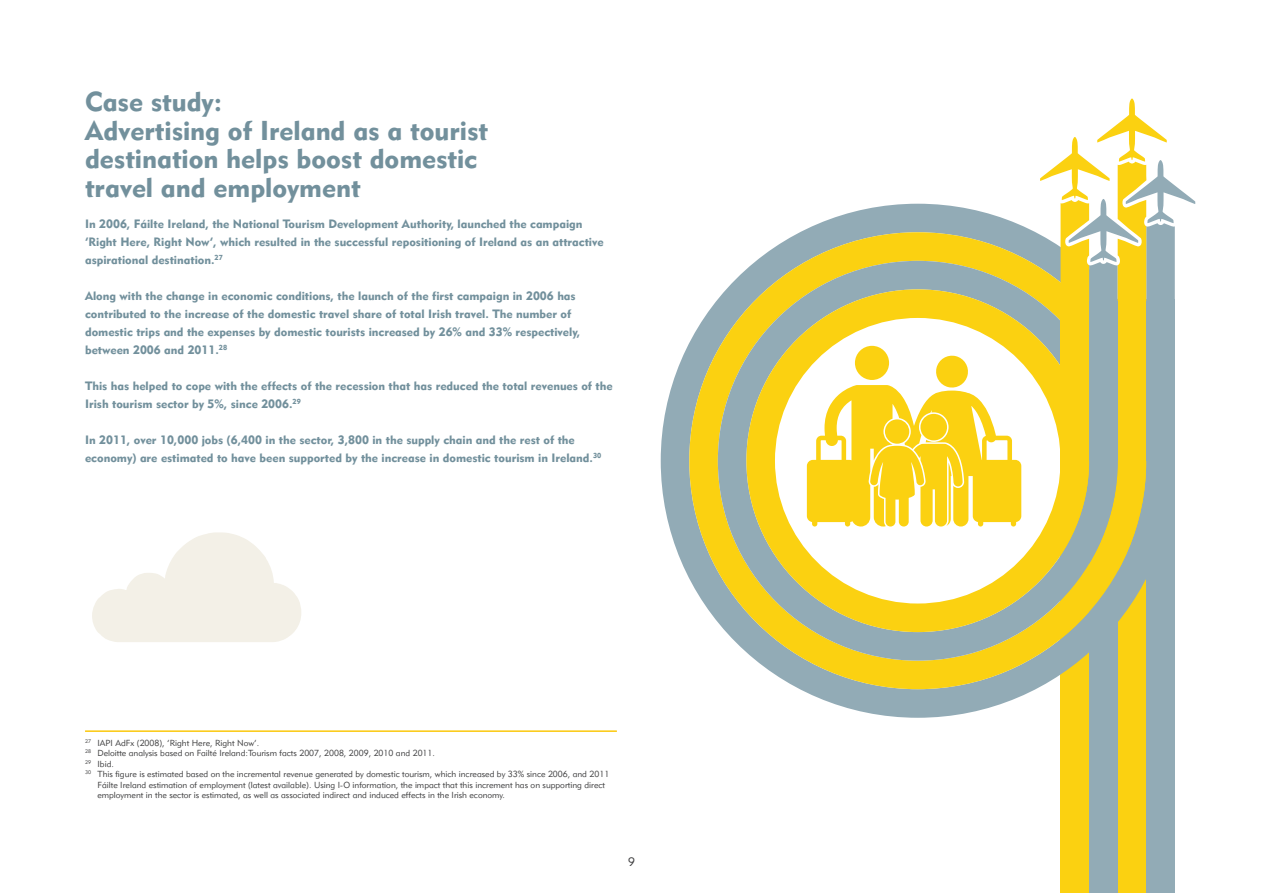
<style>
.page{position:relative;width:1263px;height:893px;background:#fff}
.page>*{position:absolute;margin:0;border:0;box-sizing:border-box;transform-origin:0 0}
.t1{font:900 27px/28.5px "Metro";color:#72909c}
.t2{font:900 12px/18px "Metro";color:#72909c}
.t3{font:300 12px "Metro";color:#3e3e3f}
.t4{font:300 8.7px "Metro";color:#3e3e3f}
</style>
<div class="page">
<div style="left:1146px;top:461px;width:29px;height:432px;background:#92abb6"></div>
<div style="left:1118px;top:461px;width:28px;height:432px;background:#fbd111"></div>
<div style="left:1089px;top:461px;width:29px;height:432px;background:#92abb6"></div>
<div style="left:1060px;top:461px;width:29px;height:432px;background:#fbd111"></div>
<svg style="left:661px;top:204px;width:486px;height:514px"></svg>
<svg style="left:689px;top:232px;width:457px;height:457px"></svg>
<svg style="left:718px;top:261px;width:400px;height:400px;fill:#92abb6"></svg>
<svg style="left:746px;top:289px;width:343px;height:343px"></svg>
<div style="left:1146px;top:299px;width:29px;height:162px;background:#92abb6"></div>
<div style="left:1118px;top:299px;width:28px;height:162px;background:#fbd111"></div>
<div style="left:1089px;top:299px;width:29px;height:162px;background:#92abb6"></div>
<div style="left:1060px;top:299px;width:29px;height:162px;background:#fbd111"></div>
<svg style="left:1040px;top:99px;width:155px;height:202px"></svg>
<div style="left:855px;top:346px;width:34px;height:34px;background:#fbd111;border-radius:50%"></div>
<svg style="left:807px;top:354px;width:214px;height:172px"></svg>
<hr style="left:85px;top:730px;width:532px;height:2px;background:#fbc80d">
<svg style="left:92px;top:532px;width:209px;height:110px"></svg>
<h1 class="t1" style="left:85px;top:90px;width:404px">Case study:<br>Advertising of Ireland as a tourist destination helps boost domestic travel and employment</h1>
<p class="t2" style="left:85px;top:216px;width:520px">In 2006, Fáilte Ireland, the National Tourism Development Authority, launched the campaign ‘Right Here, Right Now’, which resulted in the successful repositioning of Ireland as an attractive aspirational destination.<sup>27</sup></p>
<p class="t2" style="left:85px;top:288px;width:497px">Along with the change in economic conditions, the launch of the first campaign in 2006 has contributed to the increase of the domestic travel share of total Irish travel. The number of domestic trips and the expenses by domestic tourists increased by 26% and 33% respectively, between 2006 and 2011.<sup>28</sup></p>
<p class="t2" style="left:85px;top:378px;width:529px">This has helped to cope with the effects of the recession that has reduced the total revenues of the<br>Irish tourism sector by 5%, since 2006.<sup>29</sup></p>
<p class="t2" style="left:85px;top:432px;width:518px">In 2011, over 10,000 jobs (6,400 in the sector, 3,800 in the supply chain and the rest of the economy) are estimated to have been supported by the increase in domestic tourism in Ireland.<sup>30</sup></p>
<p class="t4" style="left:85px;top:739px;width:176px"><sup>27</sup> IAPI AdFx (2008), ‘Right Here, Right Now’.</p>
<p class="t4" style="left:85px;top:750px;width:351px"><sup>28</sup> Deloitte analysis based on Failté Ireland:Tourism facts 2007, 2008, 2009, 2010 and 2011.</p>
<p class="t4" style="left:85px;top:760px;width:30px"><sup>29</sup> Ibid.</p>
<p class="t4" style="left:85px;top:771px;width:526px"><sup>30</sup> This figure is estimated based on the incremental revenue generated by domestic tourism, which increased by 33% since 2006, and 2011</p>
<p class="t4" style="left:97px;top:781px;width:509px">Fáilte Ireland estimation of employment (latest available). Using I-O information, the impact that this increment has on supporting direct</p>
<p class="t4" style="left:97px;top:792px;width:409px">employment in the sector is estimated, as well as associated indirect and induced effects in the Irish economy.</p>
<p class="t3" style="left:628px;top:858px;width:8px">9</p>
</div>
